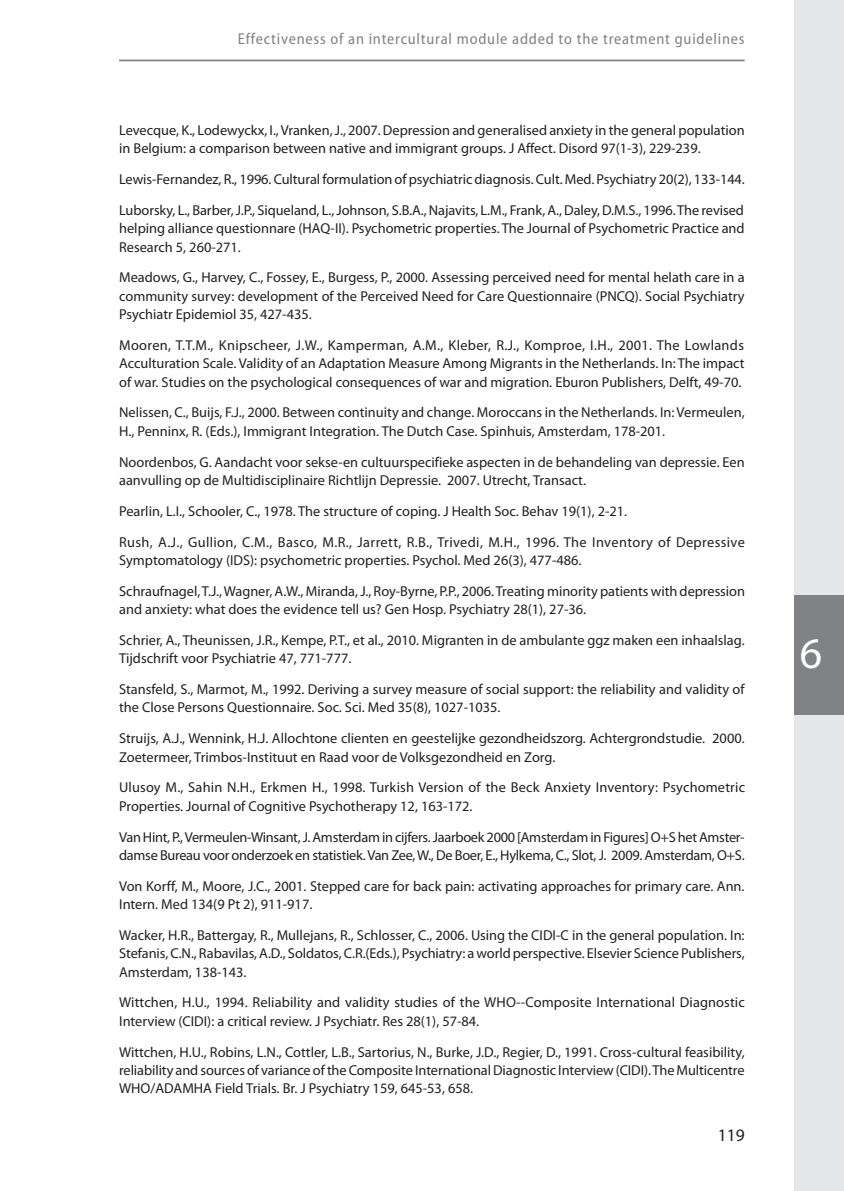
<style>
.page{position:relative;width:844px;height:1191px;background:#fff}
.page>*{position:absolute;margin:0;border:0;box-sizing:border-box;transform-origin:0 0}
.t1{font:43.75px "Myriad Pro";color:#fff}
.t2{font:17.5px "Myriad Pro";color:#231f20}
.t3{font:semi-condensed 15.75px "Myriad Pro";letter-spacing:.05em;color:#808285}
.t4{font:14.35px/18.4px "Myriad Pro";color:#231f20}
.t5{font:14.35px/30.8px "Myriad Pro";letter-spacing:-.02em;color:#231f20}
</style>
<div class="page">
<hr style="left:119px;top:60px;width:625px;height:1px;background:#808285">
<div style="left:794px;top:0;width:49px;height:1191px;background:#e6e7e9"></div>
<div style="left:794px;top:595px;width:49px;height:119px;background:#808285"></div>
<p class="t3" style="left:238px;top:30px;width:508px">Effectiveness of an intercultural module added to the treatment guidelines</p>
<p class="t4" style="left:119px;top:121px;width:627px">Levecque, K., Lodewyckx, I., Vranken, J., 2007. Depression and generalised anxiety in the general population in Belgium: a comparison between native and immigrant groups. J Affect. Disord 97(1-3), 229-239.</p>
<p class="t4" style="left:119px;top:163px;width:627px;line-height:30.8px">Lewis-Fernandez, R., 1996. Cultural formulation of psychiatric diagnosis. Cult. Med. Psychiatry 20(2), 133-144.<br>Luborsky, L., Barber, J.P., Siqueland, L., Johnson, S.B.A., Najavits, L.M., Frank, A., Daley, D.M.S., 1996. The revised</p>
<p class="t4" style="left:119px;top:219px;width:627px">helping alliance questionnare (HAQ-II). Psychometric properties. The Journal of Psychometric Practice and<br>Research 5, 260-271.</p>
<p class="t4" style="left:119px;top:268px;width:626px;text-align:justify">Meadows, G., Harvey, C., Fossey, E., Burgess, P., 2000. Assessing perceived need for mental helath care in a community survey: development of the Perceived Need for Care Questionnaire (PNCQ). Social Psychiatry Psychiatr Epidemiol 35, 427-435.</p>
<p class="t4" style="left:119px;top:336px;width:627px;text-align:justify">Mooren, T.T.M., Knipscheer, J.W., Kamperman, A.M., Kleber, R.J., Komproe, I.H., 2001. The Lowlands Acculturation Scale. Validity of an Adaptation Measure Among Migrants in the Netherlands. In: The impact of war. Studies on the psychological consequences of war and migration. Eburon Publishers, Delft, 49-70.</p>
<p class="t4" style="left:119px;top:403px;width:627px">Nelissen, C., Buijs, F.J., 2000. Between continuity and change. Moroccans in the Netherlands. In: Vermeulen,<br>H., Penninx, R. (Eds.), Immigrant Integration. The Dutch Case. Spinhuis, Amsterdam, 178-201.</p>
<p class="t4" style="left:119px;top:452px;width:627px">Noordenbos, G. Aandacht voor sekse-en cultuurspecifieke aspecten in de behandeling van depressie. Een aanvulling op de Multidisciplinaire Richtlijn Depressie. 2007. Utrecht, Transact.</p>
<p class="t4" style="left:119px;top:495px;width:627px;line-height:30.8px">Pearlin, L.I., Schooler, C., 1978. The structure of coping. J Health Soc. Behav 19(1), 2-21.<br>Rush, A.J., Gullion, C.M., Basco, M.R., Jarrett, R.B., Trivedi, M.H., 1996. The Inventory of Depressive</p>
<p class="t4" style="left:119px;top:544px;width:627px;line-height:30.8px">Symptomatology (IDS): psychometric properties. Psychol. Med 26(3), 477-486.<br>Schraufnagel, T.J., Wagner, A.W., Miranda, J., Roy-Byrne, P.P., 2006. Treating minority patients with depression</p>
<p class="t4" style="left:119px;top:593px;width:627px;line-height:30.8px">and anxiety: what does the evidence tell us? Gen Hosp. Psychiatry 28(1), 27-36.<br>Schrier, A., Theunissen, J.R., Kempe, P.T., et al., 2010. Migranten in de ambulante ggz maken een inhaalslag.</p>
<p class="t4" style="left:119px;top:643px;width:627px;line-height:30.8px">Tijdschrift voor Psychiatrie 47, 771-777.<br>Stansfeld, S., Marmot, M., 1992. Deriving a survey measure of social support: the reliability and validity of</p>
<p class="t4" style="left:119px;top:692px;width:627px;line-height:30.8px">the Close Persons Questionnaire. Soc. Sci. Med 35(8), 1027-1035.<br>Struijs, A.J., Wennink, H.J. Allochtone clienten en geestelijke gezondheidszorg. Achtergrondstudie. 2000.</p>
<p class="t4" style="left:119px;top:741px;width:627px;line-height:30.8px">Zoetermeer, Trimbos-Instituut en Raad voor de Volksgezondheid en Zorg.<br>Ulusoy M., Sahin N.H., Erkmen H., 1998. Turkish Version of the Beck Anxiety Inventory: Psychometric</p>
<p class="t5" style="left:119px;top:790px;width:627px">Properties. Journal of Cognitive Psychotherapy 12, 163-172.<br>Van Hint, P., Vermeulen-Winsant, J. Amsterdam in cijfers. Jaarboek 2000 [Amsterdam in Figures] O+S het Amster-</p>
<p class="t4" style="left:119px;top:839px;width:627px;line-height:30.8px">damse Bureau voor onderzoek en statistiek. Van Zee, W., De Boer, E., Hylkema, C., Slot, J. 2009. Amsterdam, O+S.<br>Von Korff, M., Moore, J.C., 2001. Stepped care for back pain: activating approaches for primary care. Ann.</p>
<p class="t4" style="left:119px;top:888px;width:626px;line-height:30.8px">Intern. Med 134(9 Pt 2), 911-917.<br>Wacker, H.R., Battergay, R., Mullejans, R., Schlosser, C., 2006. Using the CIDI-C in the general population. In:</p>
<p class="t4" style="left:119px;top:944px;width:627px">Stefanis, C.N., Rabavilas, A.D., Soldatos, C.R.(Eds.), Psychiatry: a world perspective. Elsevier Science Publishers,<br>Amsterdam, 138-143.</p>
<p class="t4" style="left:119px;top:993px;width:627px">Wittchen, H.U., 1994. Reliability and validity studies of the WHO--Composite International Diagnostic<br>Interview (CIDI): a critical review. J Psychiatr. Res 28(1), 57-84.</p>
<p class="t4" style="left:119px;top:1042px;width:627px;text-align:justify">Wittchen, H.U., Robins, L.N., Cottler, L.B., Sartorius, N., Burke, J.D., Regier, D., 1991. Cross-cultural feasibility, reliability and sources of variance of the Composite International Diagnostic Interview (CIDI). The Multicentre WHO/ADAMHA Field Trials. Br. J Psychiatry 159, 645-53, 658.</p>
<p class="t2" style="left:717px;top:1124px;width:28px">119</p>
<h1 class="t1" style="left:799px;top:626px;width:24px">6</h1>
</div>
